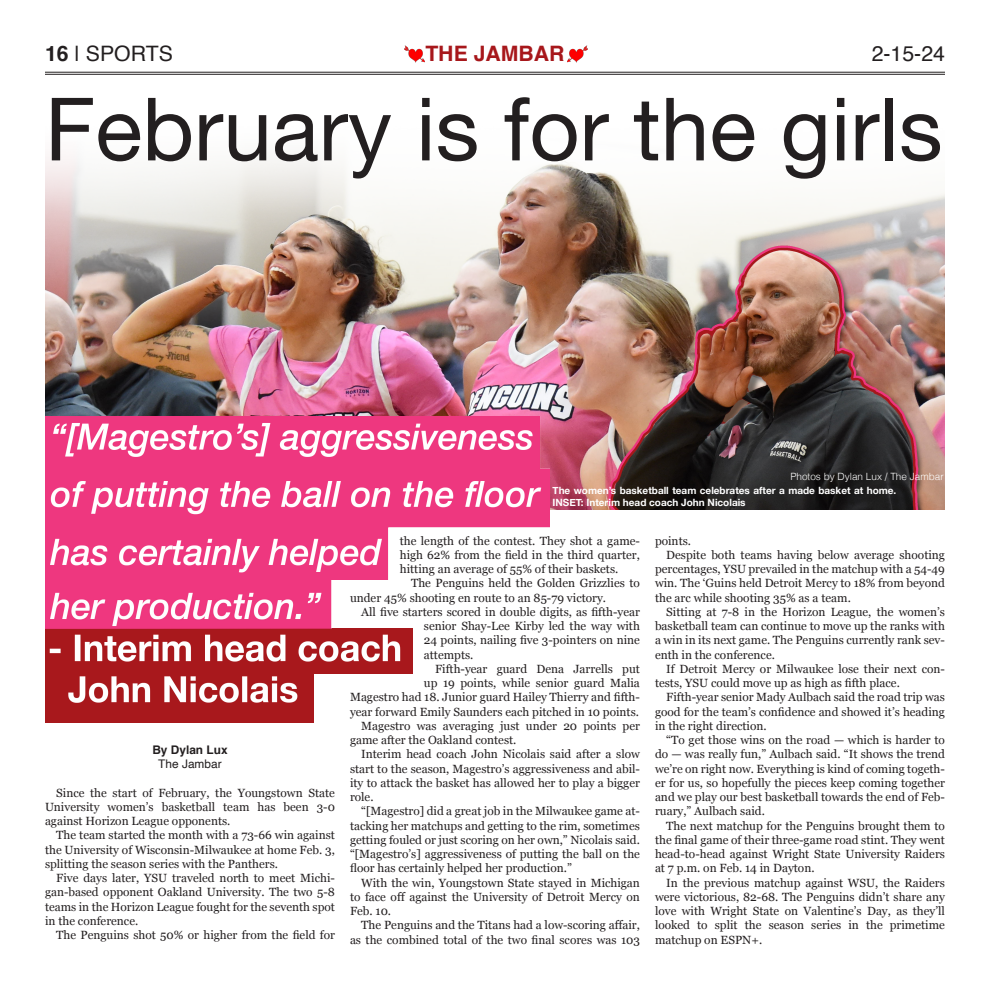
<style>
.page{position:relative;width:990px;height:990px;background:#fff}
.page>*{position:absolute;margin:0;border:0;box-sizing:border-box;transform-origin:0 0}
.Headline{font:87.5px "Helvetica Neue";color:#231f20}
.t1{font:21.25px "Helvetica";color:#231f20}
.t2{font:700 21.25px "Helvetica";color:#a7171b}
.Body_copy{font:11.88px/14.2px "Georgia";color:#231f20;text-align:justify}
.Byline{font:700 11.88px "Helvetica";color:#231f20}
.t3{font:11.88px "Helvetica";color:#231f20}
.Cutline{font:700 10px/12px "Helvetica Neue";color:#fff}
.Photo_credit{font:300 10px "Helvetica";color:#fff}
.s1{font-weight:700}
</style>
<div class="page">
<hr style="left:45px;top:72px;width:900px;height:1px;background:#231f20">
<hr style="left:45px;top:74px;width:900px;height:1px;background:#231f20">
<img style="left:568px;top:45px;width:20px;height:17px">
<img style="left:405px;top:45px;width:20px;height:17px">
<img style="left:45px;top:157px;width:900px;height:352px">
<img style="left:45px;top:416px;width:505px;height:111px">
<img style="left:45px;top:674px;width:268px;height:49px">
<img style="left:45px;top:628px;width:368px;height:46px">
<img style="left:45px;top:579px;width:286px;height:49px">
<img style="left:45px;top:527px;width:344px;height:52px">
<p class="t1" style="left:45px;top:37px;width:129px"><span class="s1">16</span> | SPORTS</p>
<p class="t2" style="left:425px;top:40px;width:141px">THE JAMBAR</p>
<p class="t1" style="left:872px;top:37px;width:75px">2-15-24</p>
<p class="Headline" style="left:45px;top:66px;width:899px">February is for the girls</p>
<p class="Photo_credit" style="left:790px;top:468px;width:155px">Photos by Dylan Lux / The Jambar</p>
<p class="Byline" style="left:152px;top:742px;width:77px">By Dylan Lux</p>
<p class="t3" style="left:158px;top:755px;width:65px">The Jambar</p>
<p class="Body_copy" style="left:45px;top:785px;width:292px;text-indent:11px">Since the start of February, the Youngstown State University women’s basketball team has been 3-0 against Horizon League opponents.</p>
<p class="Body_copy" style="left:45px;top:828px;width:291px;text-indent:11px">The team started the month with a 73-66 win against the University of Wisconsin-Milwaukee at home Feb. 3, splitting the season series with the Panthers.</p>
<p class="Body_copy" style="left:45px;top:870px;width:291px;text-indent:11px">Five days later, YSU traveled north to meet Michi&shy;gan-based opponent Oakland University. The two 5-8 teams in the Horizon League fought for the seventh spot in the conference.</p>
<p class="Body_copy" style="left:56px;top:927px;width:280px">The Penguins shot 50% or higher from the field for</p>
<p class="Cutline" style="left:553px;top:485px;width:345px">The women’s basketball team celebrates after a made basket at home.<br>INSET: Interim head coach John Nicolais</p>
<p class="Body_copy" style="left:400px;top:533px;width:242px">the length of the contest. They shot a game&shy;high 62% from the field in the third quarter, hitting an average of 55% of their baskets.</p>
<p class="Body_copy" style="left:350px;top:576px;width:291px;text-indent:61px">The Penguins held the Golden Grizzlies to under 45% shooting en route to an 85-79 victory.</p>
<p class="Body_copy" style="left:424px;top:604px;width:218px;text-indent:-63px">All five starters scored in double digits, as fifth-year senior Shay-Lee Kirby led the way with 24 points, nailing five 3-pointers on nine attempts.</p>
<p class="Body_copy" style="left:350px;top:661px;width:292px;text-align:right">Fifth-year guard Dena Jarrells put<br>up 19 points, while senior guard Malia<br>Magestro had 18. Junior guard Hailey Thierry and fifth&shy;year forward Emily Saunders each pitched in 10 points.</p>
<p class="Body_copy" style="left:350px;top:718px;width:291px;text-indent:11px">Magestro was averaging just under 20 points per game after the Oakland contest.</p>
<p class="Body_copy" style="left:350px;top:747px;width:291px;text-indent:11px">Interim head coach John Nicolais said after a slow start to the season, Magestro’s aggressiveness and abil&shy;ity to attack the basket has allowed her to play a bigger role.</p>
<p class="Body_copy" style="left:350px;top:804px;width:291px;text-indent:11px">“[Magestro] did a great job in the Milwaukee game at&shy;tacking her matchups and getting to the rim, sometimes getting fouled or just scoring on her own,” Nicolais said. “[Magestro’s] aggressiveness of putting the ball on the floor has certainly helped her production.”</p>
<p class="Body_copy" style="left:350px;top:875px;width:291px;text-indent:11px">With the win, Youngstown State stayed in Michigan to face off against the University of Detroit Mercy on Feb. 10.</p>
<p class="Body_copy" style="left:350px;top:918px;width:292px;text-align:right">The Penguins and the Titans had a low-scoring affair, as the combined total of the two final scores was 103</p>
<p class="Body_copy" style="left:655px;top:533px;width:38px">points.</p>
<p class="Body_copy" style="left:655px;top:547px;width:291px;text-indent:11px">Despite both teams having below average shooting percentages, YSU prevailed in the matchup with a 54-49 win. The ‘Guins held Detroit Mercy to 18% from beyond the arc while shooting 35% as a team.</p>
<p class="Body_copy" style="left:655px;top:604px;width:291px;text-indent:11px">Sitting at 7-8 in the Horizon League, the women’s basketball team can continue to move up the ranks with a win in its next game. The Penguins currently rank sev&shy;enth in the conference.</p>
<p class="Body_copy" style="left:655px;top:661px;width:291px;text-indent:11px">If Detroit Mercy or Milwaukee lose their next con&shy;tests, YSU could move up as high as fifth place.</p>
<p class="Body_copy" style="left:655px;top:690px;width:291px;text-indent:11px">Fifth-year senior Mady Aulbach said the road trip was good for the team’s confidence and showed it’s heading in the right direction.</p>
<p class="Body_copy" style="left:655px;top:733px;width:291px;text-indent:11px">“To get those wins on the road — which is harder to do — was really fun,” Aulbach said. “It shows the trend we’re on right now. Everything is kind of coming togeth&shy;er for us, so hopefully the pieces keep coming together and we play our best basketball towards the end of Feb&shy;ruary,” Aulbach said.</p>
<p class="Body_copy" style="left:655px;top:818px;width:292px;text-indent:11px">The next matchup for the Penguins brought them to the final game of their three-game road stint. They went head-to-head against Wright State University Raiders at 7 p.m. on Feb. 14 in Dayton.</p>
<p class="Body_copy" style="left:655px;top:875px;width:292px;text-indent:11px">In the previous matchup against WSU, the Raiders were victorious, 82-68. The Penguins didn’t share any love with Wright State on Valentine’s Day, as they’ll looked to split the season series in the primetime matchup on ESPN+.</p>
</div>
